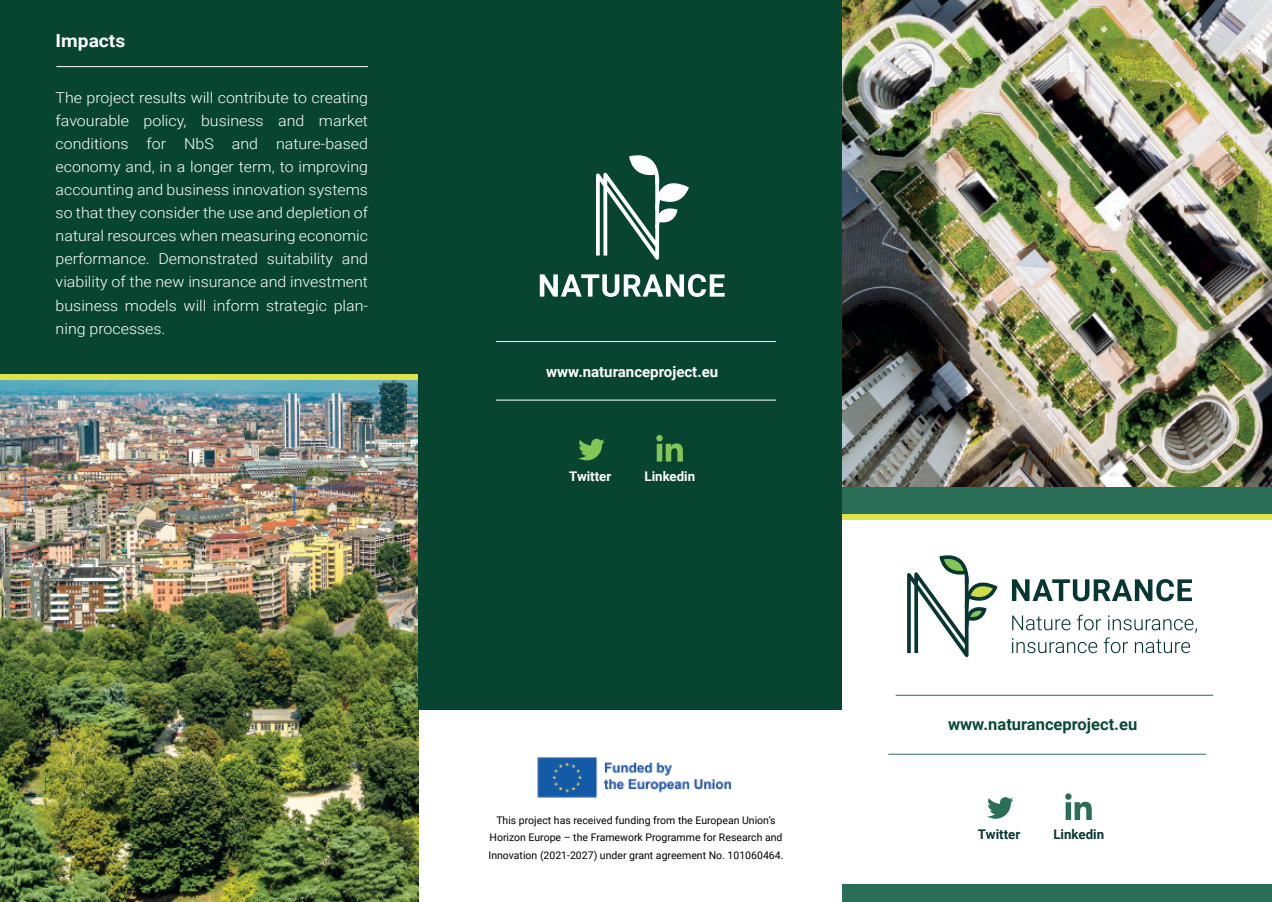
<style>
.page{position:relative;width:1272px;height:902px;background:#fff}
.page>*{position:absolute;margin:0;border:0;box-sizing:border-box;transform-origin:0 0}
.t1{font:700 18px "Roboto";color:#fff;scale:1.07 1}
.t2{font:700 16.5px "Roboto";color:#0b4a37}
.t3{font:300 15px/23.1px "Roboto";color:#fff;text-align:justify;scale:1.07 1}
.t4{font:700 15px "Roboto";color:#fff}
.t5{font:700 13.35px "Roboto";color:#083633}
.t6{font:700 13.35px "Roboto";color:#fff}
.t7{font:10.5px/17.4px "Roboto";color:#000001;text-align:center}
</style>
<div class="page">
<img style="left:841px;top:0;width:430px;height:487px">
<svg style="left:907px;top:555px;width:90px;height:102px"></svg>
<svg style="left:1011px;top:579px;width:180px;height:22px"></svg>
<svg style="left:1011px;top:614px;width:185px;height:39px"></svg>
<div style="left:841px;top:487px;width:430px;height:27px;background:#2b6e57"></div>
<div style="left:842px;top:884px;width:429px;height:17px;background:#2b6e57"></div>
<div style="left:841px;top:514px;width:430px;height:5px;background:#dde34c"></div>
<svg style="left:987px;top:797px;width:26px;height:21px"></svg>
<svg style="left:1065px;top:793px;width:26px;height:26px"></svg>
<hr style="left:888px;top:753px;width:317px;height:1px;background:#2b6e57">
<hr style="left:895px;top:694px;width:318px;height:1px;background:#2b6e57">
<img style="left:537px;top:757px;width:194px;height:41px">
<img style="left:0;top:379px;width:418px;height:522px">
<div style="left:0;top:0;width:419px;height:379px;background:#074531"></div>
<div style="left:0;top:373px;width:418px;height:6px;background:#dde34c"></div>
<div style="left:418px;top:0;width:423px;height:709px;background:#074531"></div>
<hr style="left:56px;top:66px;width:312px;height:1px;background:#fff">
<svg style="left:596px;top:155px;width:92px;height:105px"></svg>
<svg style="left:540px;top:274px;width:184px;height:23px"></svg>
<hr style="left:496px;top:341px;width:280px;height:1px;background:#fff">
<hr style="left:496px;top:399px;width:280px;height:1px;background:#fff">
<svg style="left:578px;top:439px;width:26px;height:21px"></svg>
<svg style="left:656px;top:435px;width:27px;height:26px"></svg>
<p class="t1" style="left:56px;top:28px;width:67px">Impacts</p>
<p class="t3" style="left:56px;top:85px;width:293px">The project results will contribute to creating favourable policy, business and market conditions for NbS and nature-based economy and, in a longer term, to improving accounting and business innovation systems so that they consider the use and depletion of natural resources when measuring economic performance. Demonstrated suitability and viability of the new insurance and investment business models will inform strategic plan&shy;ning processes.</p>
<p class="t4" style="left:546px;top:360px;width:173px">www.naturanceproject.eu</p>
<p class="t6" style="left:569px;top:467px;width:44px">Twitter</p>
<p class="t6" style="left:644px;top:467px;width:52px">Linkedin</p>
<p class="t7" style="left:488px;top:811px;width:296px">This project has received funding from the European Union’s<br>Horizon Europe – the Framework Programme for Research and<br>Innovation (2021-2027) under grant agreement No. 101060464.</p>
<p class="t2" style="left:948px;top:712px;width:191px">www.naturanceproject.eu</p>
<p class="t5" style="left:977px;top:825px;width:44px">Twitter</p>
<p class="t5" style="left:1053px;top:825px;width:52px">Linkedin</p>
</div>
